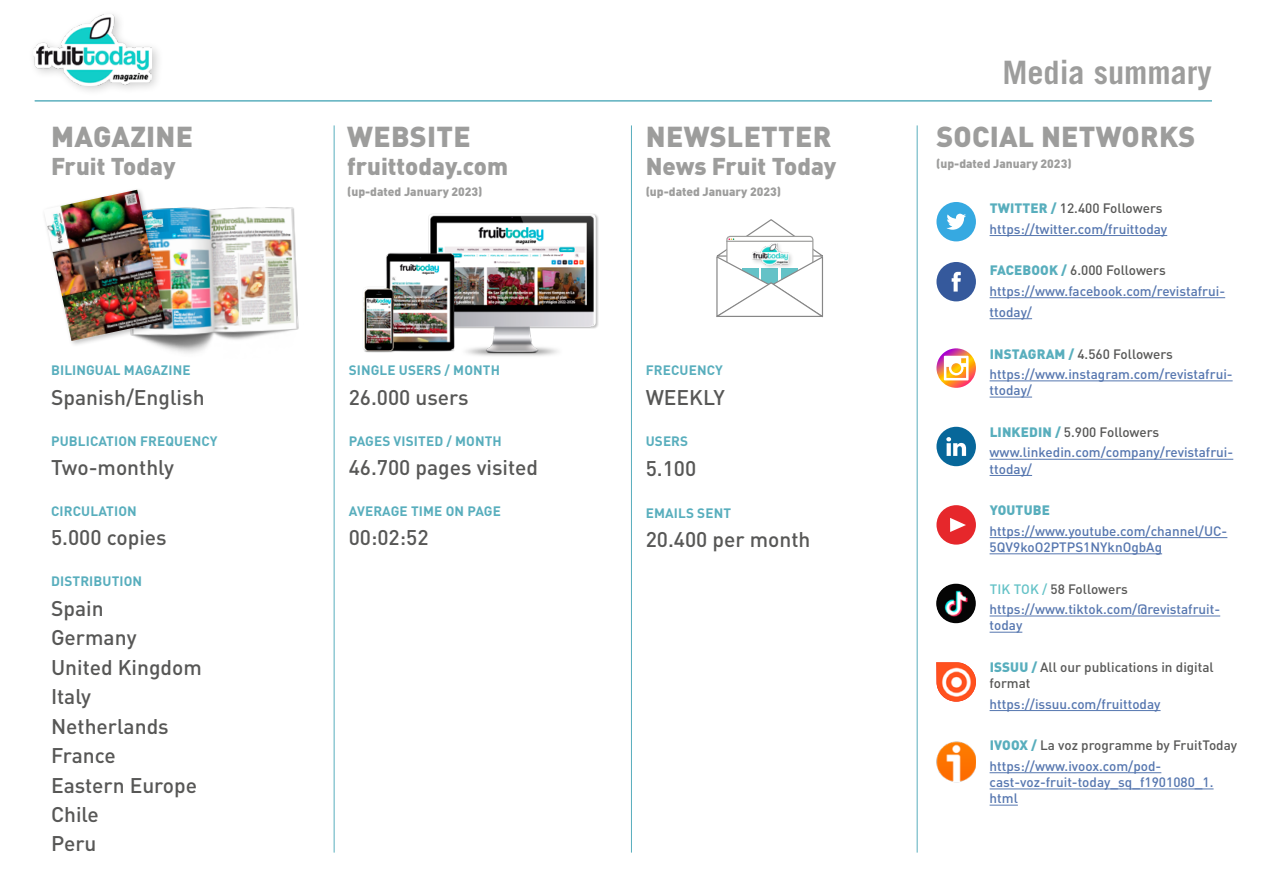
<style>
.page{position:relative;width:1263px;height:893px;background:#fff}
.page>*{position:absolute;margin:0;border:0;box-sizing:border-box;transform-origin:0 0}
.t1{font:700 32.25px "Trade Gothic";color:#9d9d9c}
.t2{font:900 28.5px "DIN Pro";letter-spacing:.01em;color:#9d9d9c}
.t3{font:900 24px "DIN Pro";color:#9d9d9c}
.t4{font:500 21px/29.4px "DIN Pro";color:#575756}
.t5{font:500 13.5px/20.4px "DIN Pro";color:#5576af}
.t6{font:700 13.5px "DIN Pro";letter-spacing:.01em;color:#58aebd}
.t7{font:500 13.5px/16.2px "DIN Pro";color:#575756}
.t8{font:900 13.5px "DIN Pro";letter-spacing:.01em;color:#58aebd}
.t9{font:900 12px "DIN Pro";color:#9d9d9c}
.s1{font-weight:900;color:#58aebd}
.s2{color:#575756}
.s3{color:#64c2c7}
.s4{color:#5576af}
</style>
<div class="page">
<div style="left:28px;top:9px;width:136px;height:88px;background:#000;opacity:.2"></div>
<img style="left:34px;top:15px;width:118px;height:70px">
<hr style="left:35px;top:100px;width:1177px;height:1px;background:#58aebd">
<hr style="left:334px;top:125px;width:1px;height:728px;background:#58aebd">
<hr style="left:631px;top:125px;width:1px;height:728px;background:#58aebd">
<hr style="left:917px;top:125px;width:1px;height:728px;background:#58aebd">
<img style="left:162px;top:207px;width:137px;height:146px">
<div style="left:41px;top:187px;width:131px;height:160px;background:#000;opacity:.25"></div>
<img style="left:44px;top:190px;width:121px;height:151px">
<img style="left:363px;top:214px;width:236px;height:142px">
<svg style="left:716px;top:219px;width:107px;height:99px"></svg>
<div style="left:750px;top:241px;width:44px;height:29px;background:#000;opacity:.2"></div>
<img style="left:753px;top:244px;width:35px;height:21px">
<hr style="left:989px;top:235px;width:178px;height:1px;background:#5576af">
<hr style="left:989px;top:297px;width:236px;height:1px;background:#5576af">
<hr style="left:989px;top:318px;width:43px;height:1px;background:#5576af">
<hr style="left:989px;top:381px;width:244px;height:1px;background:#5576af">
<hr style="left:989px;top:397px;width:43px;height:1px;background:#5576af">
<hr style="left:989px;top:459px;width:244px;height:1px;background:#5576af">
<hr style="left:989px;top:475px;width:43px;height:1px;background:#5576af">
<hr style="left:989px;top:537px;width:238px;height:1px;background:#5576af">
<hr style="left:989px;top:553px;width:173px;height:1px;background:#5576af">
<hr style="left:989px;top:616px;width:231px;height:1px;background:#5576af">
<hr style="left:989px;top:632px;width:33px;height:1px;background:#5576af">
<hr style="left:989px;top:710px;width:171px;height:1px;background:#5576af">
<hr style="left:989px;top:772px;width:172px;height:1px;background:#5576af">
<hr style="left:989px;top:789px;width:224px;height:1px;background:#5576af">
<svg style="left:989px;top:805px;width:29px;height:1px"></svg>
<svg style="left:936px;top:262px;width:40px;height:39px"></svg>
<svg style="left:936px;top:202px;width:40px;height:39px"></svg>
<svg style="left:936px;top:427px;width:40px;height:39px"></svg>
<svg style="left:936px;top:348px;width:40px;height:40px"></svg>
<div style="left:936px;top:505px;width:40px;height:40px;background:#e6272b;border-radius:50%"></div>
<svg style="left:950px;top:518px;width:16px;height:14px"></svg>
<img style="left:936px;top:662px;width:40px;height:40px">
<img style="left:936px;top:741px;width:40px;height:42px">
<img style="left:936px;top:584px;width:40px;height:39px;border-radius:20px">
<h2 class="t2" style="left:51px;top:118px;width:143px">MAGAZINE</h2>
<h3 class="t3" style="left:51px;top:150px;width:126px">Fruit Today</h3>
<p class="t6" style="left:51px;top:361px;width:141px">BILINGUAL MAGAZINE</p>
<h3 class="t4" style="left:51px;top:382px;width:155px">Spanish/English</h3>
<p class="t6" style="left:51px;top:432px;width:168px">PUBLICATION FREQUENCY</p>
<h3 class="t4" style="left:51px;top:452px;width:124px">Two-monthly</h3>
<p class="t6" style="left:51px;top:502px;width:87px">CIRCULATION</p>
<h3 class="t4" style="left:51px;top:522px;width:117px">5.000 copies</h3>
<p class="t6" style="left:51px;top:572px;width:93px">DISTRIBUTION</p>
<h3 class="t4" style="left:51px;top:593px;width:152px">Spain<br>Germany<br>United Kingdom<br>Italy<br>Netherlands<br>France<br>Eastern Europe<br>Chile<br>Peru</h3>
<h2 class="t2" style="left:347px;top:118px;width:125px">WEBSITE</h2>
<h3 class="t3" style="left:347px;top:150px;width:162px">fruittoday.com</h3>
<p class="t9" style="left:347px;top:184px;width:137px">(up-dated January 2023)</p>
<p class="t6" style="left:349px;top:361px;width:153px">SINGLE USERS / MONTH</p>
<h3 class="t4" style="left:349px;top:382px;width:122px">26.000 users</h3>
<p class="t6" style="left:349px;top:432px;width:155px">PAGES VISITED / MONTH</p>
<h3 class="t4" style="left:349px;top:452px;width:191px">46.700 pages visited</h3>
<p class="t6" style="left:349px;top:502px;width:154px">AVERAGE TIME ON PAGE</p>
<h3 class="t4" style="left:349px;top:522px;width:81px">00:02:52</h3>
<h2 class="t2" style="left:646px;top:118px;width:187px">NEWSLETTER</h2>
<h3 class="t3" style="left:646px;top:150px;width:192px">News Fruit Today</h3>
<p class="t9" style="left:646px;top:184px;width:137px">(up-dated January 2023)</p>
<p class="t6" style="left:646px;top:361px;width:79px">FRECUENCY</p>
<h3 class="t4" style="left:646px;top:382px;width:81px">WEEKLY</h3>
<p class="t6" style="left:646px;top:432px;width:44px">USERS</p>
<h3 class="t4" style="left:646px;top:453px;width:52px">5.100</h3>
<p class="t6" style="left:646px;top:504px;width:87px">EMAILS SENT</p>
<h3 class="t4" style="left:646px;top:524px;width:166px">20.400 per month</h3>
<h1 class="t1" style="left:1002px;top:53px;width:211px">Media summary</h1>
<h2 class="t2" style="left:936px;top:118px;width:261px">SOCIAL NETWORKS</h2>
<p class="t9" style="left:936px;top:155px;width:137px">(up-dated January 2023)</p>
<p class="t5" style="left:989px;top:198px;width:179px"><span class="s1">TWITTER /</span> <span class="s2">12.400 Followers </span>https://twitter.com/fruittoday</p>
<p class="t5" style="left:989px;top:260px;width:237px"><span class="s1">FACEBOOK /</span> <span class="s2">6.000 Followers </span>https://www.facebook.com/revistafrui&shy;ttoday/</p>
<p class="t5" style="left:989px;top:343px;width:245px"><span class="s1">INSTAGRAM /</span> <span class="s2">4.560 Followers </span>https://www.instagram.com/revistafrui-</p>
<p class="t5" style="left:989px;top:380px;width:44px">ttoday/</p>
<p class="t5" style="left:989px;top:421px;width:245px"><span class="s1">LINKEDIN /</span> <span class="s2">5.900 Followers </span>www.linkedin.com/company/revistafrui-</p>
<p class="t5" style="left:989px;top:458px;width:44px">ttoday/</p>
<p class="t8" style="left:990px;top:501px;width:62px">YOUTUBE</p>
<p class="t5" style="left:989px;top:522px;width:239px;line-height:16.2px">https://www.youtube.com/channel/UC-<br>5QV9koO2PTPS1NYknOgbAg</p>
<p class="t5" style="left:989px;top:578px;width:232px"><span class="s3">TIK TOK /</span> <span class="s2">58 Followers </span>https://www.tiktok.com/@revistafruit-</p>
<p class="t5" style="left:989px;top:615px;width:34px">today</p>
<p class="t7" style="left:989px;top:659px;width:226px"><span class="s1">ISSUU /</span> All our publications in digital format</p>
<p class="t5" style="left:989px;top:693px;width:172px">https://issuu.com/fruittoday</p>
<p class="t7" style="left:989px;top:735px;width:249px;line-height:20.4px"><span class="s1">IVOOX /</span> La voz programme by FruitToday <span class="s4">https://www.ivoox.com/pod-</span></p>
<p class="t5" style="left:989px;top:774px;width:225px;line-height:16.2px">cast-voz-fruit-today_sq_f1901080_1. html</p>
</div>
